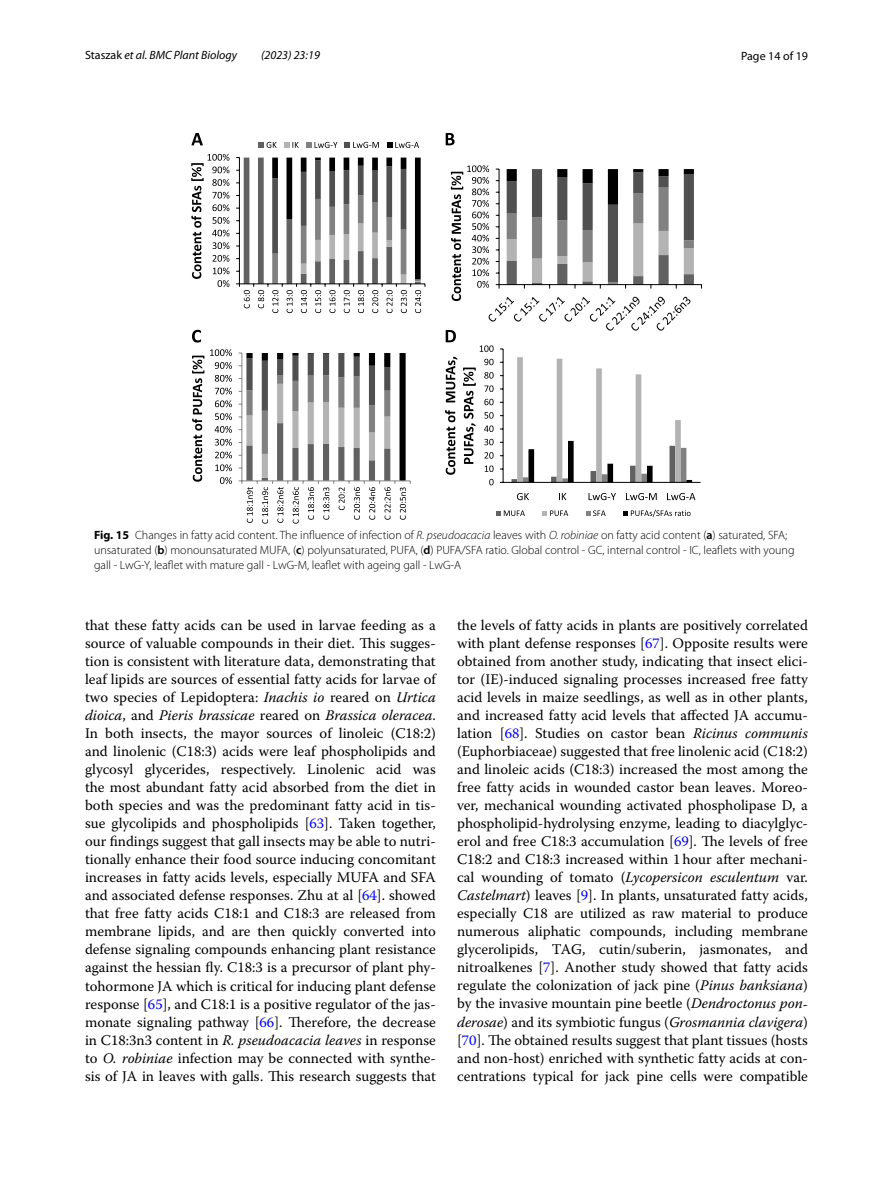
<style>
.page{position:relative;width:893px;height:1187px;background:#fff}
.page>*{position:absolute;margin:0;border:0;box-sizing:border-box;transform-origin:0 0}
.t1{font:14.7px/18px "Warnock Pro";color:#000;text-align:justify}
.t2{font:300 12px/15px "Myriad Pro";color:#000}
.t3{font:italic 12px "Myriad Pro";color:#000}
.t4{font:12px "Myriad Pro";color:#000}
.s1{font-style:normal}
.s2{font-weight:700}
.s3{font-style:italic}
.s4{font-weight:600}
.s5{color:#00f}
</style>
<div class="page">
<svg style="left:236px;top:157px;width:190px;height:156px"></svg>
<svg style="left:191px;top:154px;width:38px;height:133px"></svg>
<svg style="left:259px;top:142px;width:18px;height:6px"></svg>
<svg style="left:284px;top:142px;width:15px;height:6px"></svg>
<svg style="left:306px;top:142px;width:31px;height:6px"></svg>
<svg style="left:345px;top:142px;width:34px;height:6px"></svg>
<svg style="left:387px;top:142px;width:32px;height:6px"></svg>
<hr style="left:499px;top:284px;width:202px;height:1px;background:#000">
<svg style="left:220px;top:477px;width:12px;height:7px"></svg>
<svg style="left:215px;top:464px;width:17px;height:7px"></svg>
<svg style="left:215px;top:451px;width:17px;height:7px"></svg>
<svg style="left:215px;top:426px;width:17px;height:19px"></svg>
<svg style="left:215px;top:413px;width:17px;height:7px"></svg>
<svg style="left:215px;top:400px;width:17px;height:7px"></svg>
<svg style="left:215px;top:387px;width:17px;height:7px"></svg>
<svg style="left:215px;top:375px;width:17px;height:6px"></svg>
<svg style="left:215px;top:362px;width:17px;height:7px"></svg>
<svg style="left:210px;top:349px;width:22px;height:7px"></svg>
<svg style="left:239px;top:353px;width:172px;height:170px"></svg>
<svg style="left:192px;top:355px;width:12px;height:126px"></svg>
<hr style="left:503px;top:482px;width:197px;height:1px;background:#000">
<svg style="left:517px;top:493px;width:12px;height:7px"></svg>
<svg style="left:559px;top:493px;width:7px;height:7px"></svg>
<svg style="left:588px;top:493px;width:28px;height:7px"></svg>
<svg style="left:626px;top:493px;width:31px;height:7px"></svg>
<svg style="left:667px;top:493px;width:28px;height:7px"></svg>
<svg style="left:496px;top:510px;width:29px;height:6px"></svg>
<svg style="left:542px;top:510px;width:26px;height:6px"></svg>
<svg style="left:586px;top:510px;width:20px;height:6px"></svg>
<svg style="left:623px;top:509px;width:67px;height:8px"></svg>
<svg style="left:191px;top:133px;width:12px;height:12px"></svg>
<svg style="left:446px;top:133px;width:9px;height:12px"></svg>
<svg style="left:192px;top:330px;width:9px;height:12px"></svg>
<svg style="left:445px;top:165px;width:249px;height:320px"></svg>
<p class="t3" style="left:85px;top:48px;width:154px"><span class="s1">Staszak</span> et al. BMC Plant Biology</p>
<p class="t3" style="left:261px;top:48px;width:60px">(2023) 23:19</p>
<p class="t4" style="left:741px;top:48px;width:68px">Page 14 of 19</p>
<p class="t2" style="left:94px;top:527px;width:702px"><span class="s2">Fig. 15</span> Changes in fatty acid content. The influence of infection of <span class="s3">R. pseudoacacia</span> leaves with <span class="s3">O. robiniae</span> on fatty acid content (<span class="s4">a</span>) saturated, SFA; unsaturated (<span class="s4">b</span>) monounsaturated MUFA, (<span class="s4">c</span>) polyunsaturated, PUFA, (<span class="s4">d</span>) PUFA/SFA ratio. Global control - GC, internal control - IC, leaflets with young gall - LwG-Y, leaflet with mature gall - LwG-M, leaflet with ageing gall - LwG-A</p>
<p class="t1" style="left:85px;top:616px;width:352px">that these fatty acids can be used in larvae feeding as a source of valuable compounds in their diet. This sugges&shy;tion is consistent with literature data, demonstrating that leaf lipids are sources of essential fatty acids for larvae of two species of Lepidoptera: <span class="s3">Inachis io</span> reared on <span class="s3">Urtica dioica</span>, and <span class="s3">Pieris brassicae</span> reared on <span class="s3">Brassica oleracea</span>.<br>In both insects, the mayor sources of linoleic (C18:2) and linolenic (C18:3) acids were leaf phospholipids and glycosyl glycerides, respectively. Linolenic acid was the most abundant fatty acid absorbed from the diet in both species and was the predominant fatty acid in tis&shy;sue glycolipids and phospholipids [<span class="s5">63</span>]. Taken together, our findings suggest that gall insects may be able to nutri&shy;tionally enhance their food source inducing concomitant increases in fatty acids levels, especially MUFA and SFA and associated defense responses. Zhu at al [<span class="s5">64</span>]. showed that free fatty acids C18:1 and C18:3 are released from membrane lipids, and are then quickly converted into defense signaling compounds enhancing plant resistance against the hessian fly. C18:3 is a precursor of plant phy&shy;tohormone JA which is critical for inducing plant defense response [<span class="s5">65</span>], and C18:1 is a positive regulator of the jas&shy;monate signaling pathway [<span class="s5">66</span>]. Therefore, the decrease in C18:3n3 content in <span class="s3">R. pseudoacacia leaves</span> in response to <span class="s3">O. robiniae</span> infection may be connected with synthe&shy;sis of JA in leaves with galls. This research suggests that</p>
<p class="t1" style="left:457px;top:616px;width:352px">the levels of fatty acids in plants are positively correlated with plant defense responses [<span class="s5">67</span>]. Opposite results were obtained from another study, indicating that insect elici&shy;tor (IE)-induced signaling processes increased free fatty acid levels in maize seedlings, as well as in other plants, and increased fatty acid levels that affected JA accumu&shy;lation [<span class="s5">68</span>]. Studies on castor bean <span class="s3">Ricinus communis </span>(Euphorbiaceae) suggested that free linolenic acid (C18:2) and linoleic acids (C18:3) increased the most among the free fatty acids in wounded castor bean leaves. Moreo&shy;ver, mechanical wounding activated phospholipase D, a phospholipid-hydrolysing enzyme, leading to diacylglyc&shy;erol and free C18:3 accumulation [<span class="s5">69</span>]. The levels of free C18:2 and C18:3 increased within 1hour after mechani&shy;cal wounding of tomato (<span class="s3">Lycopersicon esculentum</span> var.<br><span class="s3">Castelmart</span>) leaves [<span class="s5">9</span>]. In plants, unsaturated fatty acids, especially C18 are utilized as raw material to produce numerous aliphatic compounds, including membrane glycerolipids, TAG, cutin/suberin, jasmonates, and nitroalkenes [<span class="s5">7</span>]. Another study showed that fatty acids regulate the colonization of jack pine (<span class="s3">Pinus banksiana</span>) by the invasive mountain pine beetle (<span class="s3">Dendroctonus pon&shy;derosae</span>) and its symbiotic fungus (<span class="s3">Grosmannia clavigera</span>) [<span class="s5">70</span>]. The obtained results suggest that plant tissues (hosts and non-host) enriched with synthetic fatty acids at con&shy;centrations typical for jack pine cells were compatible</p>
</div>
